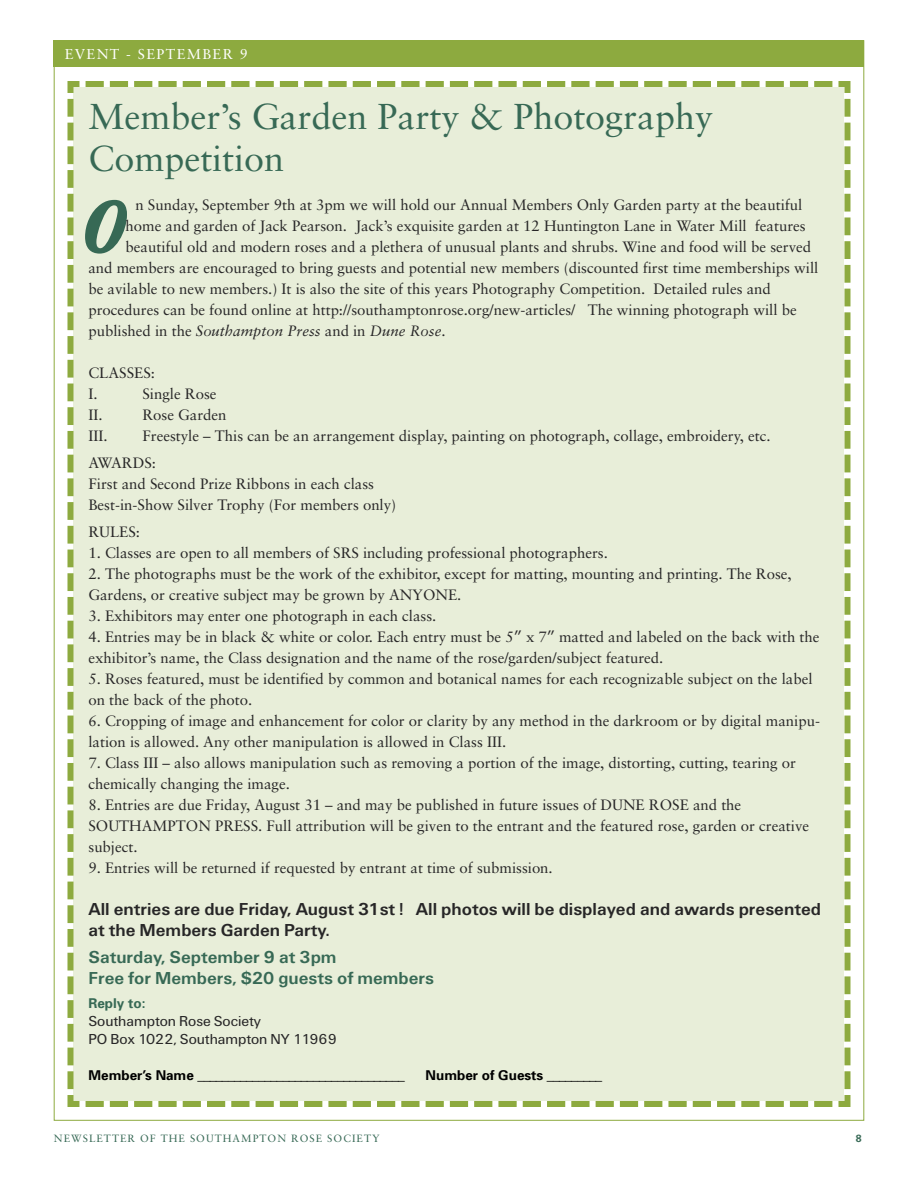
<style>
.page{position:relative;width:918px;height:1188px;background:#fff}
.page>*{position:absolute;margin:0;border:0;box-sizing:border-box;transform-origin:0 0}
.t1{font:76.05px "Home Run Script";color:#376955}
.t2{font:36px/42px "Sabon";color:#376955}
.t3{font:18px/21px "U65";color:#272627}
.t4{font:18px/21px "U65";color:#376955}
.t5{font:15px/21px "Sabon";color:#272627}
.t6{font:15px/18px "U55";color:#272627}
.t7{font:italic 15px "Sabon";color:#272627}
.t8{font:14.25px "Sabon";letter-spacing:.1em;color:#fff}
.t9{font:700 13.5px "Univers";color:#000}
.t10{font:700 13.5px "Univers";color:#376955}
.t11{font:10.5px "Sabon";letter-spacing:.1em;color:#376955}
.t12{font:700 10.5px "Univers";color:#376955}
.s1{font-style:normal}
.s2{font-family:"Lucida Grande"}
</style>
<div class="page">
<div style="left:54px;top:40px;width:810px;height:28px;background:#8daa3f"></div>
<div style="left:67px;top:81px;width:784px;height:1026px;background:#e8eed9"></div>
<p class="t8" style="left:65px;top:48px;width:185px">EVENT - SEPTEMBER 9</p>
<h2 class="t2" style="left:88px;top:99px;width:626px">Member’s Garden Party &amp; Photography<br>Competition</h2>
<h1 class="t1" style="left:88px;top:182px;width:39px">O</h1>
<p class="t5" style="left:135px;top:196px;width:668px">n Sunday, September 9th at 3pm we will hold our Annual Members Only Garden party at the beautiful</p>
<p class="t5" style="left:126px;top:217px;width:682px">home and garden of Jack Pearson. Jack’s exquisite garden at 12 Huntington Lane in Water Mill features</p>
<p class="t5" style="left:126px;top:238px;width:687px">beautiful old and modern roses and a plethera of unusual plants and shrubs. Wine and food will be served</p>
<p class="t5" style="left:88px;top:259px;width:731px">and members are encouraged to bring guests and potential new members (discounted first time memberships will</p>
<p class="t5" style="left:88px;top:280px;width:684px">be avilable to new members.) It is also the site of this years Photography Competition. Detailed rules and</p>
<p class="t5" style="left:88px;top:301px;width:710px">procedures can be found online at http://southamptonrose.org/new-articles/ The winning photograph will be</p>
<p class="t7" style="left:88px;top:325px;width:359px"><span class="s1">published in the</span> Southampton Press <span class="s1">and in</span> Dune Rose<span class="s1">.</span></p>
<p class="t5" style="left:88px;top:364px;width:68px">CLASSES:<br>I.</p>
<p class="t5" style="left:142px;top:385px;width:76px">Single Rose</p>
<p class="t5" style="left:88px;top:406px;width:16px">II.</p>
<p class="t5" style="left:142px;top:406px;width:86px">Rose Garden</p>
<p class="t5" style="left:88px;top:427px;width:21px">III.</p>
<p class="t5" style="left:88px;top:424px;width:684px;line-height:27px;text-indent:54px">Freestyle – This can be an arrangement display, painting on photograph, collage, embroidery, etc.<br>AWARDS:</p>
<p class="t5" style="left:88px;top:475px;width:309px">First and Second Prize Ribbons in each class<br>Best-in-Show Silver Trophy (For members only)</p>
<p class="t5" style="left:88px;top:523px;width:53px">RULES:</p>
<p class="t5" style="left:88px;top:544px;width:521px">1. Classes are open to all members of SRS including professional photographers.</p>
<p class="t5" style="left:88px;top:565px;width:705px">2. The photographs must be the work of the exhibitor, except for matting, mounting and printing. The Rose,<br>Gardens, or creative subject may be grown by ANYONE.</p>
<p class="t5" style="left:88px;top:607px;width:349px">3. Exhibitors may enter one photograph in each class.</p>
<p class="t5" style="left:88px;top:628px;width:733px">4. Entries may be in black &amp; white or color. Each entry must be 5<span class="s2">″</span> x 7<span class="s2">″</span> matted and labeled on the back with the exhibitor’s name, the Class designation and the name of the rose/garden/subject featured.</p>
<p class="t5" style="left:88px;top:670px;width:726px">5. Roses featured, must be identified by common and botanical names for each recognizable subject on the label on the back of the photo.</p>
<p class="t5" style="left:88px;top:712px;width:733px">6. Cropping of image and enhancement for color or clarity by any method in the darkroom or by digital manipu&shy;lation is allowed. Any other manipulation is allowed in Class III.</p>
<p class="t5" style="left:88px;top:754px;width:709px">7. Class III – also allows manipulation such as removing a portion of the image, distorting, cutting, tearing or chemically changing the image.</p>
<p class="t5" style="left:88px;top:796px;width:722px">8. Entries are due Friday, August 31 – and may be published in future issues of DUNE ROSE and the<br>SOUTHAMPTON PRESS. Full attribution will be given to the entrant and the featured rose, garden or creative subject.</p>
<p class="t5" style="left:88px;top:859px;width:466px">9. Entries will be returned if requested by entrant at time of submission.</p>
<p class="t3" style="left:88px;top:901px;width:734px">All entries are due Friday, August 31st ! All photos will be displayed and awards presented at the Members Garden Party.</p>
<p class="t4" style="left:88px;top:949px;width:347px">Saturday, September 9 at 3pm<br>Free for Members, $20 guests of members</p>
<p class="t10" style="left:88px;top:999px;width:58px">Reply to:</p>
<p class="t6" style="left:88px;top:1014px;width:250px">Southampton Rose Society<br>PO Box 1022, Southampton NY 11969</p>
<p class="t9" style="left:88px;top:1071px;width:318px">Member’s Name __________________________________</p>
<p class="t9" style="left:426px;top:1071px;width:178px">Number of Guests _________</p>
<p class="t11" style="left:54px;top:1134px;width:327px">NEWSLETTER OF THE SOUTHAMPTON ROSE SOCIETY</p>
<p class="t12" style="left:856px;top:1134px;width:7px">8</p>
</div>
